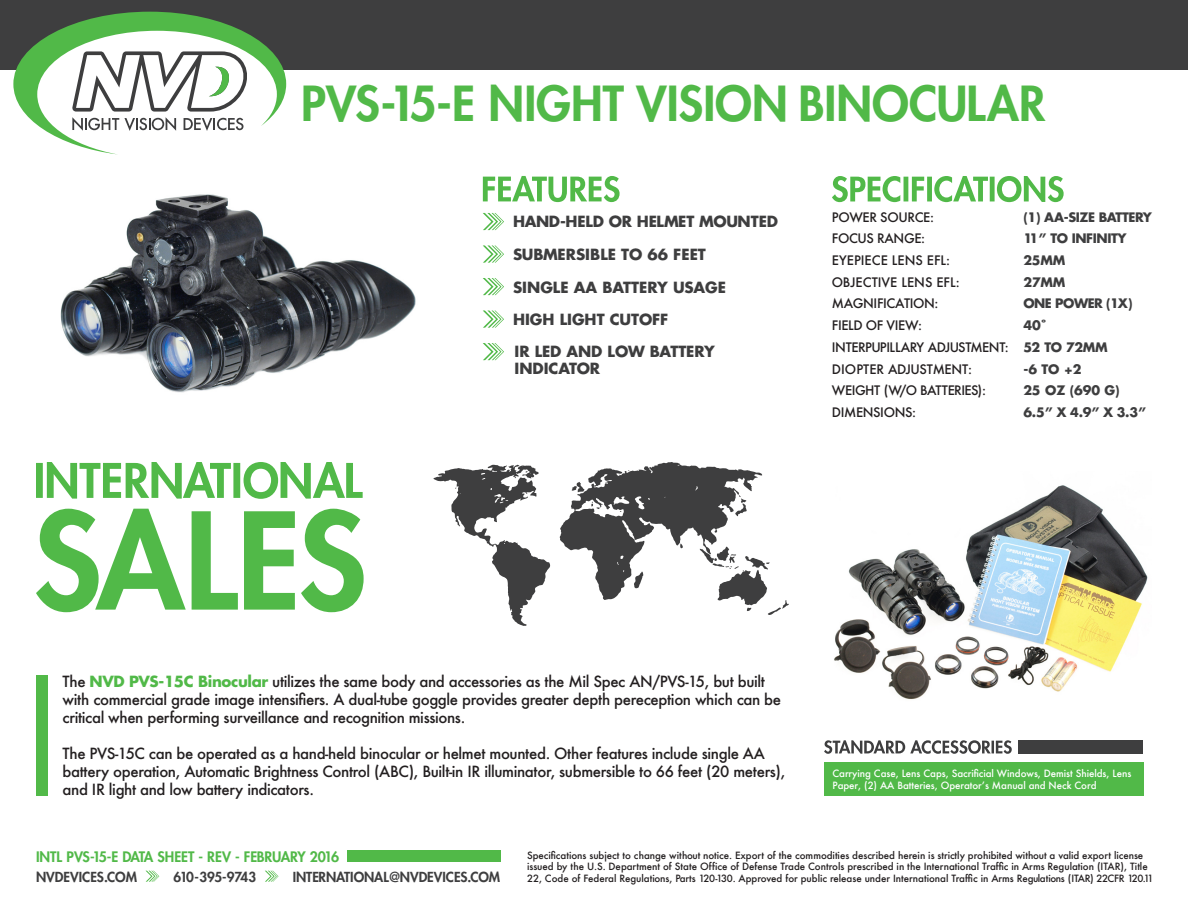
<style>
.page{position:relative;width:1188px;height:918px;background:#fff}
.page>*{position:absolute;margin:0;border:0;box-sizing:border-box;transform-origin:0 0}
.t1{font:800 47.1px "Futura Std";color:#51b948}
.Body{font:500 15px/18px "Futura";letter-spacing:-.025em;color:#231f20}
.Features_1{font:700 15px/16.5px "Futura Std";color:#3e3e3f}
.Features_1-2{font:700 15px "Futura Std";letter-spacing:-.02em;color:#3e3e3f}
.Access{font:800 14.1px "Futura Std";letter-spacing:-.02em;color:#51b948}
.Access-2{font:800 13.5px "Futura Std";color:#3e3e3f}
.Access-3{font:800 13.5px "Futura Std";letter-spacing:-.03em;color:#3e3e3f}
.Specs_1{font:700 12.75px "Futura Std";letter-spacing:-.03em;color:#3e3e3f}
.Paragraph_Style_1{font:500 12.75px "Futura";letter-spacing:-.03em;color:#231f20}
.Paragraph_Style_1-2{font:500 12.75px "Futura";color:#231f20}
.Paragraph_Style_1-3{font:500 12.75px "Futura";letter-spacing:-.05em;color:#231f20}
.Paragraph_Style_1-4{font:500 12.75px "Futura";letter-spacing:-.01em;color:#231f20}
.Body-2{font:500 9.75px/11.7px "Futura";letter-spacing:-.005em;color:#231f20}
.t2{font:500 9.75px/12px "Futura";letter-spacing:-.005em;color:#fff}
.s1{font-family:"Futura Std";font-weight:700;color:#51b948}
</style>
<div class="page">
<img style="left:60px;top:194px;width:356px;height:199px">
<img style="left:834px;top:485px;width:314px;height:215px">
<svg style="left:560px;top:462px;width:229px;height:153px"></svg>
<svg style="left:433px;top:465px;width:117px;height:161px"></svg>
<div style="left:0;top:0;width:1188px;height:69px;background:#3e3e3f"></div>
<svg style="left:13px;top:12px;width:273px;height:143px"></svg>
<div style="left:36px;top:675px;width:12px;height:120px;background:#51b948"></div>
<svg style="left:36px;top:462px;width:327px;height:37px"></svg>
<svg style="left:36px;top:509px;width:328px;height:103px"></svg>
<div style="left:824px;top:762px;width:319px;height:33px;background:#51b948"></div>
<div style="left:1018px;top:740px;width:125px;height:14px;background:#3e3e3f"></div>
<svg style="left:824px;top:740px;width:188px;height:14px"></svg>
<svg style="left:265px;top:871px;width:13px;height:11px"></svg>
<svg style="left:146px;top:871px;width:13px;height:11px"></svg>
<div style="left:347px;top:851px;width:153px;height:11px;background:#51b948"></div>
<svg style="left:483px;top:176px;width:137px;height:26px"></svg>
<svg style="left:483px;top:213px;width:21px;height:17px"></svg>
<svg style="left:483px;top:245px;width:21px;height:18px"></svg>
<svg style="left:483px;top:278px;width:21px;height:17px"></svg>
<svg style="left:483px;top:311px;width:21px;height:17px"></svg>
<svg style="left:483px;top:343px;width:21px;height:17px"></svg>
<svg style="left:832px;top:176px;width:232px;height:26px"></svg>
<p class="t1" style="left:301px;top:73px;width:746px">PVS-15-E NIGHT VISION BINOCULAR</p>
<p class="Features_1-2" style="left:513px;top:211px;width:266px">HAND-HELD OR HELMET MOUNTED</p>
<p class="Features_1" style="left:513px;top:246px;width:194px">SUBMERSIBLE TO 66 FEET</p>
<p class="Features_1" style="left:513px;top:279px;width:214px">SINGLE AA BATTERY USAGE</p>
<p class="Features_1" style="left:513px;top:311px;width:157px">HIGH LIGHT CUTOFF</p>
<p class="Features_1" style="left:515px;top:343px;width:202px">IR LED AND LOW BATTERY<br>INDICATOR</p>
<p class="Paragraph_Style_1" style="left:832px;top:208px;width:104px">POWER SOURCE:</p>
<p class="Specs_1" style="left:1023px;top:208px;width:130px">(1) AA-SIZE BATTERY</p>
<p class="Paragraph_Style_1" style="left:832px;top:230px;width:95px">FOCUS RANGE:</p>
<p class="Specs_1" style="left:1023px;top:230px;width:105px">11” TO INFINITY</p>
<p class="Paragraph_Style_1-2" style="left:832px;top:252px;width:120px">EYEPIECE LENS EFL:</p>
<p class="Specs_1" style="left:1023px;top:252px;width:44px">25MM</p>
<p class="Paragraph_Style_1-2" style="left:832px;top:273px;width:129px">OBJECTIVE LENS EFL:</p>
<p class="Specs_1" style="left:1023px;top:274px;width:44px">27MM</p>
<p class="Paragraph_Style_1" style="left:832px;top:295px;width:108px">MAGNIFICATION:</p>
<p class="Specs_1" style="left:1023px;top:295px;width:111px">ONE POWER (1X)</p>
<p class="Paragraph_Style_1" style="left:832px;top:338px;width:178px">INTERPUPILLARY ADJUSTMENT:</p>
<p class="Specs_1" style="left:1023px;top:339px;width:86px">52 TO 72MM</p>
<p class="Paragraph_Style_1" style="left:832px;top:317px;width:92px">FIELD OF VIEW:</p>
<p class="Specs_1" style="left:1023px;top:317px;width:25px">40˚</p>
<p class="Paragraph_Style_1-4" style="left:832px;top:360px;width:142px">DIOPTER ADJUSTMENT:</p>
<p class="Specs_1" style="left:1023px;top:360px;width:60px">-6 TO +2</p>
<p class="Paragraph_Style_1-3" style="left:832px;top:382px;width:156px">WEIGHT (W/O BATTERIES):</p>
<p class="Specs_1" style="left:1023px;top:382px;width:98px">25 OZ (690 G)</p>
<p class="Paragraph_Style_1" style="left:832px;top:404px;width:86px">DIMENSIONS:</p>
<p class="Specs_1" style="left:1023px;top:404px;width:124px">6.5” X 4.9” X 3.3”</p>
<p class="Body" style="left:63px;top:673px;width:720px">The <span class="s1">NVD PVS-15C Binocular</span> utilizes the same body and accessories as the Mil Spec AN/PVS-15, but built with commercial grade image intensifiers. A dual-tube goggle provides greater depth pereception which can be critical when performing surveillance and recognition missions.</p>
<p class="Body" style="left:63px;top:745px;width:724px">The PVS-15C can be operated as a hand-held binocular or helmet mounted. Other features include single AA battery operation, Automatic Brightness Control (ABC), Built-in IR illuminator, submersible to 66 feet (20 meters), and IR light and low battery indicators.</p>
<p class="t2" style="left:832px;top:767px;width:300px">Carrying Case, Lens Caps, Sacrificial Windows, Demist Shields, Lens<br>Paper, (2) AA Batteries, Operator’s Manual and Neck Cord</p>
<p class="Access" style="left:36px;top:848px;width:305px">INTL PVS-15-E DATA SHEET - REV - FEBRUARY 2016</p>
<p class="Access-2" style="left:36px;top:868px;width:103px">NVDEVICES.COM</p>
<p class="Access-3" style="left:174px;top:868px;width:84px">610-395-9743</p>
<p class="Access-2" style="left:293px;top:868px;width:209px">INTERNATIONAL@NVDEVICES.COM</p>
<p class="Body-2" style="left:527px;top:849px;width:628px">Specifications subject to change without notice. Export of the commodities described herein is strictly prohibited without a valid export license issued by the U.S. Department of State Office of Defense Trade Controls prescribed in the International Traffic in Arms Regulation (ITAR), Title<br>22, Code of Federal Regulations, Parts 120-130. Approved for public release under International Traffic in Arms Regulations (ITAR) 22CFR 120.11</p>
</div>
